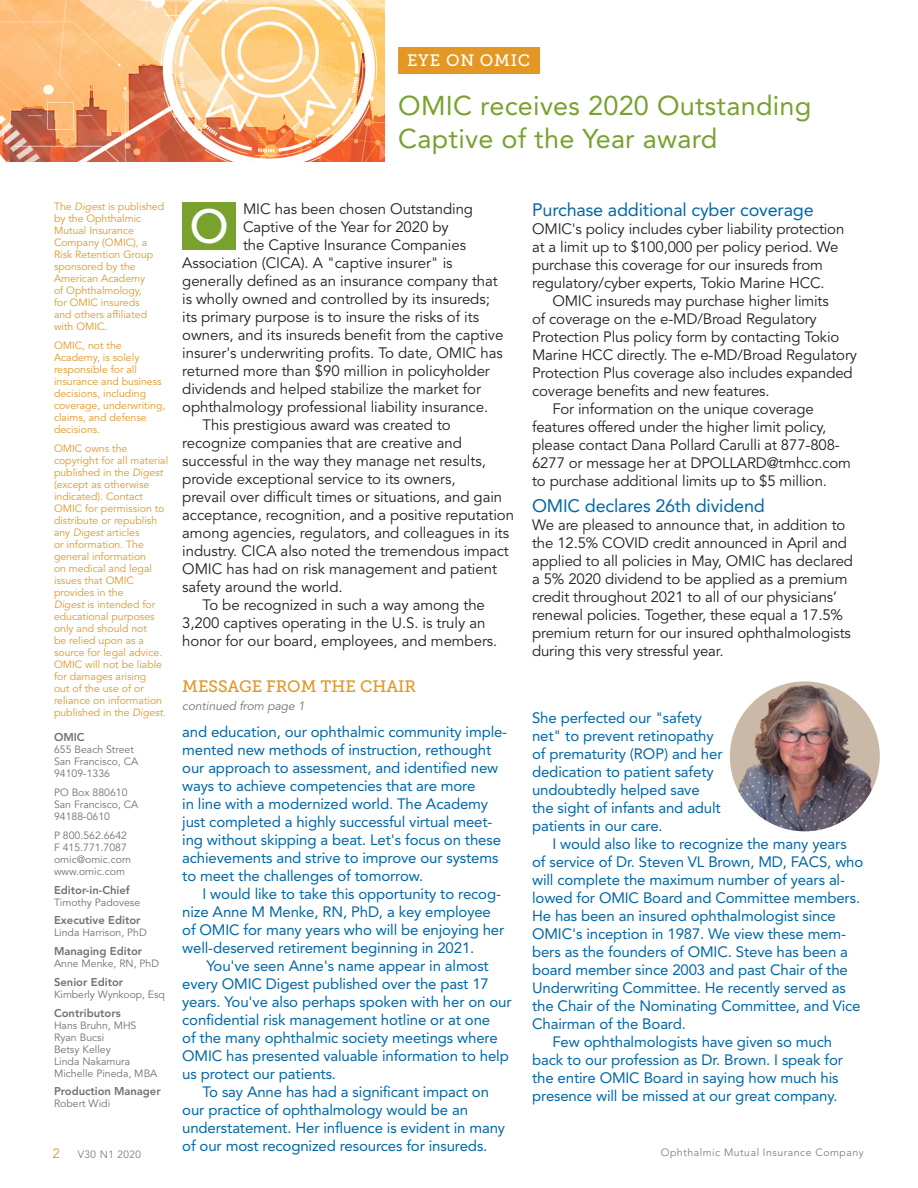
<style>
.page{position:relative;width:918px;height:1188px;background:#fff}
.page>*{position:absolute;margin:0;border:0;box-sizing:border-box;transform-origin:0 0}
.calendar_date{font:48px "Museo Slab 500";color:#fff}
.t1{font:27px/33px "Avenir LT Std";letter-spacing:.01em;color:#78a22d}
.main_text_indented{font:18px "Avenir LT Std";letter-spacing:-.01em;color:#0068a8}
.Subhead{font:18px "Avenir LT Std";letter-spacing:-.01em;color:#0068a8}
.column_head_green{font:16.5px "Museo Slab 500";color:#e39724}
.Sectional_Heading{font:16.5px "Museo Slab 500";letter-spacing:.045em;color:#fff}
.main_text_indented-2{font:15px/18px "Avenir LT Std";letter-spacing:-.01em;color:#231f20}
.t2{font:15px/18px "Avenir LT Std";letter-spacing:-.01em;color:#0068a8}
.t3{font:13.5px "Avenir LT Std";color:#e39724}
.column_head_green-2{font:italic 12px "Avenir LT Std";color:#717074}
.OMIC_Description_Pag{font:800 11.25px "Avenir LT Std";color:#717074}
.OMIC_Description_Pag-2{font:10.5px/12px "Avenir LT Std";color:#e39724}
.OMIC_Description_Pag-3{font:10.5px/12px "Avenir LT Std";color:#717074}
.t4{font:300 10.5px "Avenir LT Std";letter-spacing:.05em;color:#717074}
.s1{font-style:italic}
</style>
<div class="page">
<div style="left:398px;top:47px;width:142px;height:27px;background:#e39724"></div>
<div style="left:182px;top:202px;width:54px;height:48px;background:#78a22d"></div>
<img style="left:0;top:0;width:384px;height:161px">
<img style="left:730px;top:681px;width:150px;height:150px;border-radius:75px">
<p class="Sectional_Heading" style="left:407px;top:51px;width:125px">EYE ON OMIC</p>
<p class="t1" style="left:398px;top:89px;width:415px">OMIC receives 2020 Outstanding<br>Captive of the Year award</p>
<p class="main_text_indented-2" style="left:243px;top:200px;width:232px">MIC has been chosen Outstanding</p>
<p class="main_text_indented-2" style="left:243px;top:218px;width:207px">Captive of the Year for 2020 by</p>
<p class="main_text_indented-2" style="left:243px;top:236px;width:225px">the Captive Insurance Companies</p>
<p class="main_text_indented-2" style="left:182px;top:254px;width:272px">Association (CICA). A "captive insurer" is</p>
<p class="main_text_indented-2" style="left:182px;top:272px;width:317px">generally defined as an insurance company that</p>
<p class="main_text_indented-2" style="left:182px;top:290px;width:309px">is wholly owned and controlled by its insureds;</p>
<p class="main_text_indented-2" style="left:182px;top:308px;width:298px">its primary purpose is to insure the risks of its</p>
<p class="main_text_indented-2" style="left:182px;top:326px;width:323px">owners, and its insureds benefit from the captive</p>
<p class="main_text_indented-2" style="left:182px;top:344px;width:322px">insurer's underwriting profits. To date, OMIC has</p>
<p class="main_text_indented-2" style="left:182px;top:362px;width:309px">returned more than $90 million in policyholder</p>
<p class="main_text_indented-2" style="left:182px;top:380px;width:300px">dividends and helped stabilize the market for</p>
<p class="main_text_indented-2" style="left:182px;top:398px;width:307px">ophthalmology professional liability insurance.</p>
<p class="main_text_indented-2" style="left:182px;top:416px;width:333px;text-indent:20px">This prestigious award was created to recognize companies that are creative and successful in the way they manage net results, provide exceptional service to its owners,<br>prevail over difficult times or situations, and gain acceptance, recognition, and a positive reputation among agencies, regulators, and colleagues in its industry. CICA also noted the tremendous impact OMIC has had on risk management and patient safety around the world.</p>
<p class="main_text_indented-2" style="left:182px;top:596px;width:317px;text-indent:20px">To be recognized in such a way among the<br>3,200 captives operating in the U.S. is truly an honor for our board, employees, and members.</p>
<p class="OMIC_Description_Pag-2" style="left:54px;top:201px;width:112px">The <span class="s1">Digest</span> is published by the Ophthalmic<br>Mutual Insurance<br>Company (OMIC), a<br>Risk Retention Group sponsored by the<br>American Academy<br>of Ophthalmology,<br>for OMIC insureds<br>and others affiliated with OMIC.</p>
<p class="OMIC_Description_Pag-2" style="left:54px;top:340px;width:113px">OMIC, not the<br>Academy, is solely responsible for all insurance and business decisions, including coverage, underwriting, claims, and defense decisions.</p>
<p class="OMIC_Description_Pag-2" style="left:54px;top:442px;width:116px">OMIC owns the copyright for all material published in the <span class="s1">Digest </span>(except as otherwise indicated). Contact<br>OMIC for permission to distribute or republish any <span class="s1">Digest</span> articles<br>or information. The general information<br>on medical and legal issues that OMIC provides in the<br><span class="s1">Digest</span> is intended for educational purposes only and should not<br>be relied upon as a source for legal advice.<br>OMIC will not be liable for damages arising<br>out of the use of or reliance on information published in the <span class="s1">Digest</span>.</p>
<p class="OMIC_Description_Pag" style="left:54px;top:731px;width:32px">OMIC</p>
<p class="OMIC_Description_Pag-3" style="left:54px;top:744px;width:86px">655 Beach Street<br>San Francisco, CA<br>94109-1336</p>
<p class="OMIC_Description_Pag-3" style="left:54px;top:787px;width:86px">PO Box 880610<br>San Francisco, CA<br>94188-0610</p>
<p class="OMIC_Description_Pag-3" style="left:54px;top:829px;width:79px">P 800.562.6642<br>F 415.771.7087 omic@omic.com www.omic.com</p>
<p class="OMIC_Description_Pag" style="left:54px;top:883px;width:77px">Editor-in-Chief</p>
<p class="OMIC_Description_Pag-3" style="left:54px;top:896px;width:88px">Timothy Padovese</p>
<p class="OMIC_Description_Pag" style="left:54px;top:914px;width:88px">Executive Editor</p>
<p class="OMIC_Description_Pag-3" style="left:54px;top:927px;width:94px">Linda Harrison, PhD</p>
<p class="OMIC_Description_Pag" style="left:54px;top:944px;width:90px">Managing Editor</p>
<p class="OMIC_Description_Pag-3" style="left:54px;top:958px;width:107px">Anne Menke, RN, PhD</p>
<p class="OMIC_Description_Pag" style="left:54px;top:975px;width:71px">Senior Editor</p>
<p class="OMIC_Description_Pag-3" style="left:54px;top:988px;width:112px">Kimberly Wynkoop, Esq</p>
<p class="OMIC_Description_Pag" style="left:54px;top:1006px;width:68px">Contributors</p>
<p class="OMIC_Description_Pag-3" style="left:54px;top:1019px;width:105px">Hans Bruhn, MHS<br>Ryan Bucsi<br>Betsy Kelley<br>Linda Nakamura<br>Michelle Pineda, MBA</p>
<p class="OMIC_Description_Pag" style="left:54px;top:1085px;width:108px">Production Manager</p>
<p class="OMIC_Description_Pag-3" style="left:54px;top:1098px;width:58px">Robert Widi</p>
<p class="main_text_indented" style="left:532px;top:199px;width:283px">Purchase additional cyber coverage</p>
<p class="main_text_indented-2" style="left:532px;top:220px;width:314px">OMIC's policy includes cyber liability protection at a limit up to $100,000 per policy period. We purchase this coverage for our insureds from regulatory/cyber experts, Tokio Marine HCC.</p>
<p class="main_text_indented-2" style="left:532px;top:292px;width:326px;text-indent:20px">OMIC insureds may purchase higher limits<br>of coverage on the e-MD/Broad Regulatory Protection Plus policy form by contacting Tokio Marine HCC directly. The e-MD/Broad Regulatory Protection Plus coverage also includes expanded coverage benefits and new features.</p>
<p class="main_text_indented-2" style="left:532px;top:400px;width:320px;text-indent:20px">For information on the unique coverage features offered under the higher limit policy, please contact Dana Pollard Carulli at 877-808- 6277 or message her at DPOLLARD@tmhcc.com to purchase additional limits up to $5 million.</p>
<p class="Subhead" style="left:532px;top:496px;width:234px">OMIC declares 26th dividend</p>
<p class="main_text_indented-2" style="left:532px;top:516px;width:322px">We are pleased to announce that, in addition to the 12.5% COVID credit announced in April and applied to all policies in May, OMIC has declared a 5% 2020 dividend to be applied as a premium credit throughout 2021 to all of our physicians’ renewal policies. Together, these equal a 17.5% premium return for our insured ophthalmologists during this very stressful year.</p>
<p class="calendar_date" style="left:190px;top:200px;width:41px">O</p>
<p class="column_head_green" style="left:182px;top:677px;width:235px">MESSAGE FROM THE CHAIR</p>
<p class="column_head_green-2" style="left:182px;top:699px;width:124px">continued from page 1</p>
<p class="t2" style="left:532px;top:709px;width:192px">She perfected our "safety net" to prevent retinopathy of prematurity (ROP) and her dedication to patient safety undoubtedly helped save the sight of infants and adult patients in our care.</p>
<p class="t2" style="left:532px;top:835px;width:333px;text-indent:20px">I would also like to recognize the many years of service of Dr. Steven VL Brown, MD, FACS, who will complete the maximum number of years al&shy;lowed for OMIC Board and Committee members.<br>He has been an insured ophthalmologist since OMIC's inception in 1987. We view these mem&shy;bers as the founders of OMIC. Steve has been a board member since 2003 and past Chair of the Underwriting Committee. He recently served as the Chair of the Nominating Committee, and Vice Chairman of the Board.</p>
<p class="t2" style="left:532px;top:1033px;width:313px;text-indent:20px">Few ophthalmologists have given so much back to our profession as Dr. Brown. I speak for the entire OMIC Board in saying how much his presence will be missed at our great company.</p>
<p class="t2" style="left:182px;top:723px;width:327px">and education, our ophthalmic community imple&shy;mented new methods of instruction, rethought our approach to assessment, and identified new ways to achieve competencies that are more<br>in line with a modernized world. The Academy just completed a highly successful virtual meet&shy;ing without skipping a beat. Let's focus on these achievements and strive to improve our systems to meet the challenges of tomorrow.</p>
<p class="t2" style="left:182px;top:885px;width:324px;text-indent:20px">I would like to take this opportunity to recog&shy;nize Anne M Menke, RN, PhD, a key employee of OMIC for many years who will be enjoying her well-deserved retirement beginning in 2021.</p>
<p class="t2" style="left:182px;top:957px;width:331px;text-indent:24px">You've seen Anne's name appear in almost every OMIC Digest published over the past 17 years. You've also perhaps spoken with her on our confidential risk management hotline or at one<br>of the many ophthalmic society meetings where OMIC has presented valuable information to help us protect our patients.</p>
<p class="t2" style="left:182px;top:1083px;width:324px;text-indent:20px">To say Anne has had a significant impact on our practice of ophthalmology would be an understatement. Her influence is evident in many of our most recognized resources for insureds.</p>
<p class="t3" style="left:52px;top:1146px;width:9px">2</p>
<p class="t4" style="left:78px;top:1149px;width:65px">V30 N1 2020</p>
<p class="t4" style="left:661px;top:1146px;width:205px">Ophthalmic Mutual Insurance Company</p>
</div>
